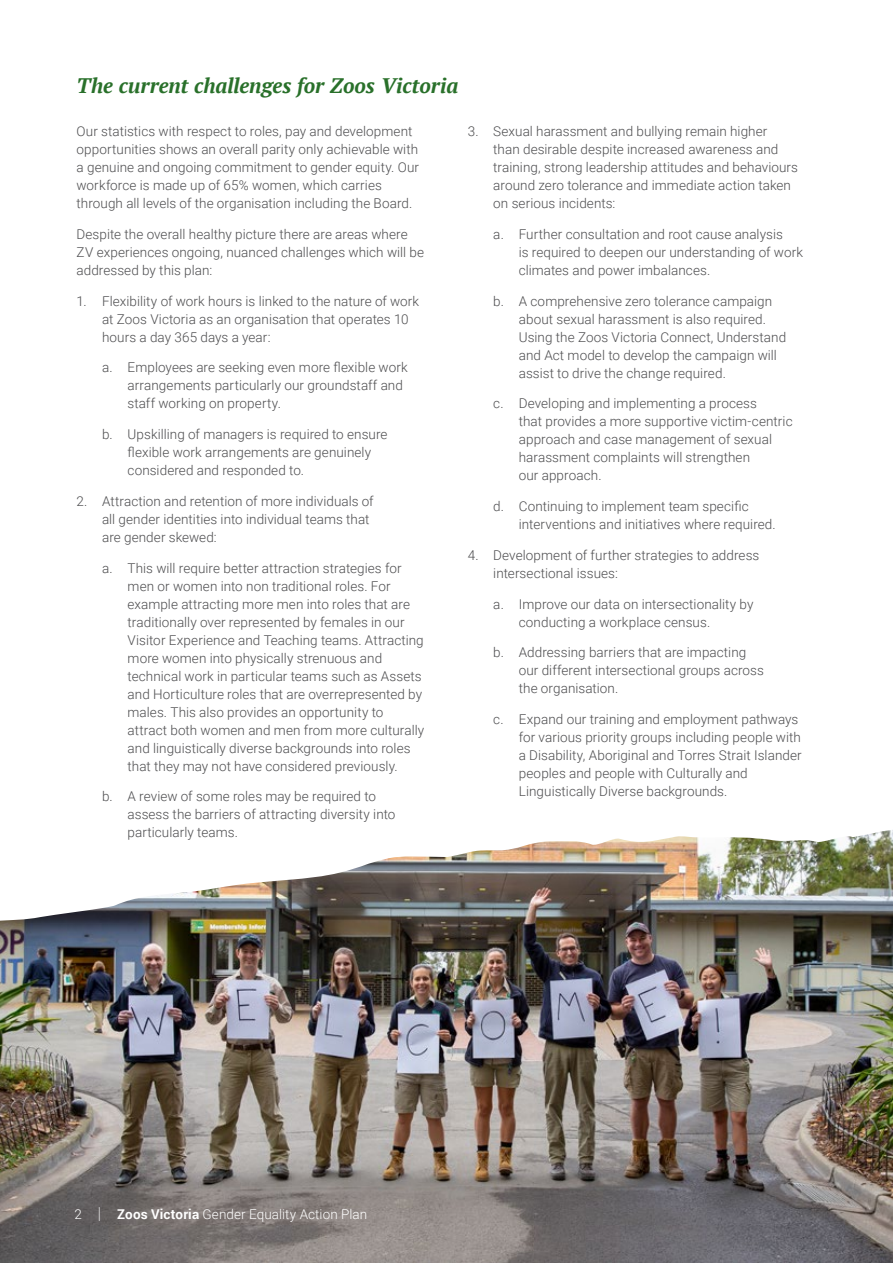
<style>
.page{position:relative;width:893px;height:1263px;background:#fff}
.page>*{position:absolute;margin:0;border:0;box-sizing:border-box;transform-origin:0 0}
.t1{font:italic 700 21px "PT Serif";letter-spacing:-.005em;color:#29702a}
.t2{font:300 13.5px/18px "Roboto";letter-spacing:.005em;color:#4d4d4f}
.t3{font:300 13.5px "Roboto";letter-spacing:.005em;color:#fff}
.s1{font-size:16.5px}
.s2{font-weight:700}
</style>
<div class="page">
<img style="left:0;top:830px;width:893px;height:433px">
<h1 class="t1" style="left:77px;top:72px;width:383px">The current challenges for Zoos Victoria</h1>
<p class="t2" style="left:77px;top:122px;width:344px">Our statistics with respect to roles, pay and development opportunities shows an overall parity only achievable with a genuine and ongoing commitment to gender equity. Our workforce is made up of 65% women, which carries through all levels of the organisation including the Board.</p>
<p class="t2" style="left:77px;top:225px;width:349px">Despite the overall healthy picture there are areas where<br>ZV experiences ongoing, nuanced challenges which will be addressed by this plan:</p>
<p class="t2" style="left:102px;top:291px;width:319px;text-indent:-26px">1. Flexibility of work hours is linked to the nature of work at Zoos Victoria as an organisation that operates 10 hours a day 365 days a year:</p>
<p class="t2" style="left:128px;top:358px;width:282px;text-indent:-26px">a. Employees are seeking even more flexible work arrangements particularly our groundstaff and staff working on property.</p>
<p class="t2" style="left:128px;top:425px;width:261px;text-indent:-26px">b. Upskilling of managers is required to ensure flexible work arrangements are genuinely considered and responded to.</p>
<p class="t2" style="left:102px;top:492px;width:273px;text-indent:-26px">2. Attraction and retention of more individuals of all gender identities into individual teams that are gender skewed:</p>
<p class="t2" style="left:128px;top:558px;width:298px;text-indent:-26px">a. This will require better attraction strategies for men or women into non traditional roles. For example attracting more men into roles that are traditionally over represented by females in our Visitor Experience and Teaching teams. Attracting more women into physically strenuous and technical work in particular teams such as Assets and Horticulture roles that are overrepresented by males. This also provides an opportunity to attract both women and men from more culturally and linguistically diverse backgrounds into roles that they may not have considered previously.</p>
<p class="t2" style="left:128px;top:787px;width:269px;text-indent:-26px">b. A review of some roles may be required to assess the barriers of attracting diversity into particularly teams.</p>
<p class="t2" style="left:493px;top:122px;width:306px;text-indent:-26px">3. Sexual harassment and bullying remain higher<br>than desirable despite increased awareness and training, strong leadership attitudes and behaviours around zero tolerance and immediate action taken on serious incidents:</p>
<p class="t2" style="left:519px;top:225px;width:286px;text-indent:-26px">a. Further consultation and root cause analysis<br>is required to deepen our understanding of work climates and power imbalances.</p>
<p class="t2" style="left:519px;top:291px;width:269px;text-indent:-26px">b. A comprehensive zero tolerance campaign about sexual harassment is also required.<br>Using the Zoos Victoria Connect, Understand and Act model to develop the campaign will assist to drive the change required.</p>
<p class="t2" style="left:519px;top:394px;width:275px;text-indent:-26px">c. Developing and implementing a process<br>that provides a more supportive victim-centric approach and case management of sexual harassment complaints will strengthen<br>our approach.</p>
<p class="t2" style="left:519px;top:497px;width:259px;text-indent:-26px">d. Continuing to implement team specific interventions and initiatives where required.</p>
<p class="t2" style="left:493px;top:545px;width:268px;text-indent:-26px">4. Development of further strategies to address intersectional issues:</p>
<p class="t2" style="left:519px;top:594px;width:236px;text-indent:-26px">a. Improve our data on intersectionality by conducting a workplace census.</p>
<p class="t2" style="left:519px;top:643px;width:247px;text-indent:-26px">b. Addressing barriers that are impacting our different intersectional groups across the organisation.</p>
<p class="t2" style="left:519px;top:710px;width:284px;text-indent:-26px">c. Expand our training and employment pathways for various priority groups including people with a Disability, Aboriginal and Torres Strait Islander peoples and people with Culturally and Linguistically Diverse backgrounds.</p>
<p class="t3" style="left:74px;top:1204px;width:294px">2 <span class="s1">|</span> <span class="s2">Zoos Victoria</span> Gender Equality Action Plan</p>
</div>
